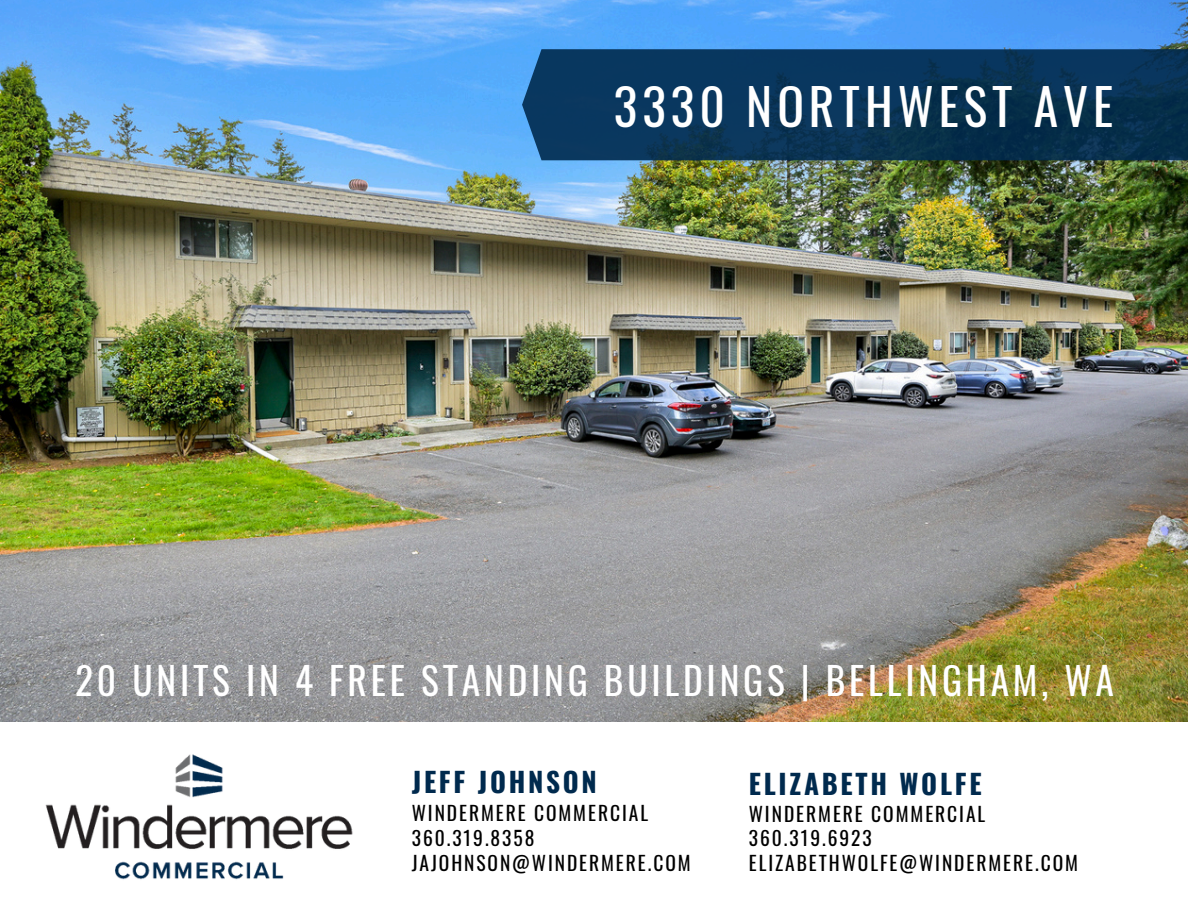
<style>
.page{position:relative;width:1188px;height:918px;background:#fff}
.page>*{position:absolute;margin:0;border:0;box-sizing:border-box;transform-origin:0 0}
.t1{font:49.5px "Oswald";letter-spacing:.1em;color:#fff}
.t2{font:37.5px "Oswald";letter-spacing:.1em;color:#fff}
.t3{font:700 27.3px "Oswald";letter-spacing:.1em;color:#002a4e}
.t4{font:19.5px/24.9px "Oswald";letter-spacing:.1em;color:#000}
</style>
<div class="page">
<img style="left:1px;top:721px;width:394px;height:159px">
<img style="left:0;top:0;width:1188px;height:721px">
<svg style="left:522px;top:49px;width:666px;height:111px;background:#0a375b"></svg>
<p class="t1" style="left:614px;top:68px;width:501px">3330 NORTHWEST AVE</p>
<p class="t2" style="left:75px;top:652px;width:1040px">20 UNITS IN 4 FREE STANDING BUILDINGS | BELLINGHAM, WA</p>
<h3 class="t3" style="left:412px;top:761px;width:187px">JEFF JOHNSON</h3>
<p class="t4" style="left:412px;top:800px;width:280px">WINDERMERE COMMERCIAL<br>360.319.8358<br>JAJOHNSON@WINDERMERE.COM</p>
<p class="t3" style="left:749px;top:762px;width:234px">ELIZABETH WOLFE</p>
<p class="t4" style="left:749px;top:800px;width:238px">WINDERMERE COMMERCIAL</p>
<p class="t4" style="left:749px;top:825px;width:124px">360.319.6923</p>
<p class="t4" style="left:749px;top:850px;width:331px">ELIZABETHWOLFE@WINDERMERE.COM</p>
</div>
